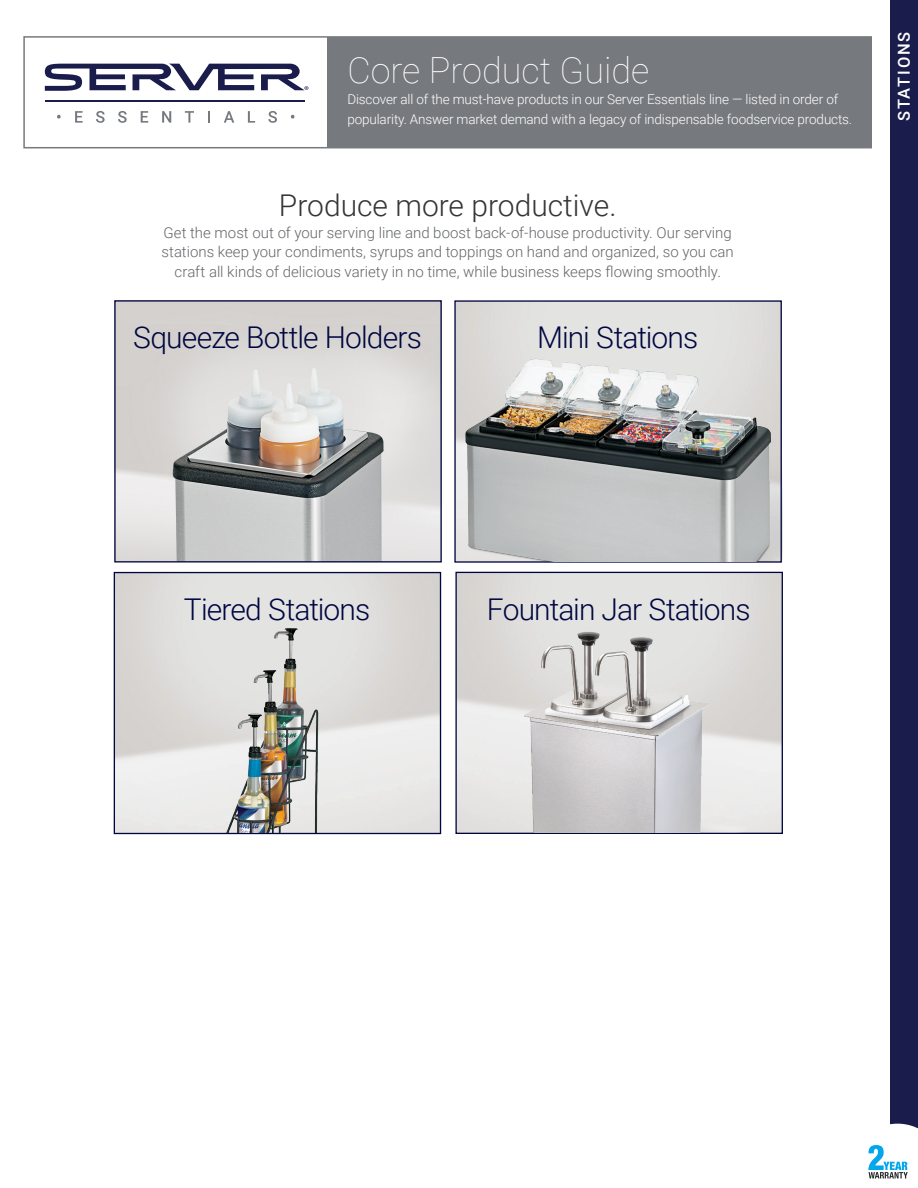
<style>
.page{position:relative;width:918px;height:1188px;background:#fff}
.page>*{position:absolute;margin:0;border:0;box-sizing:border-box;transform-origin:0 0}
.HEADLINE{font:100 36px "Roboto";color:#fff}
.t1{font:300 30px "Roboto";letter-spacing:-.035em;color:#000640}
.t2{font:300 30px "Roboto";color:#363536}
.HEADLINE-2{font:500 16.5px "Roboto";letter-spacing:.11em;color:#fff}
.t3{font:300 15px/19.5px "Roboto";color:#63666a;text-align:center}
.HEADLINE-3{font:300 13.5px/19.5px "Roboto";letter-spacing:-.01em;color:#fff}
</style>
<div class="page">
<div style="left:23px;top:36px;width:849px;height:112px;border:2px solid #767a7e"></div>
<hr style="left:45px;top:101px;width:260px;height:1px;background:#1a1d4c">
<svg style="left:57px;top:115px;width:4px;height:4px"></svg>
<svg style="left:75px;top:111px;width:8px;height:12px"></svg>
<svg style="left:96px;top:111px;width:9px;height:12px"></svg>
<svg style="left:118px;top:111px;width:9px;height:12px"></svg>
<svg style="left:141px;top:111px;width:7px;height:12px"></svg>
<svg style="left:162px;top:111px;width:9px;height:12px"></svg>
<svg style="left:185px;top:111px;width:9px;height:12px"></svg>
<svg style="left:208px;top:111px;width:2px;height:12px"></svg>
<svg style="left:224px;top:111px;width:10px;height:12px"></svg>
<svg style="left:248px;top:111px;width:7px;height:12px"></svg>
<svg style="left:268px;top:111px;width:9px;height:12px"></svg>
<svg style="left:291px;top:115px;width:3px;height:4px"></svg>
<svg style="left:45px;top:64px;width:263px;height:27px"></svg>
<div style="left:327px;top:38px;width:545px;height:109px;background:#767a7e"></div>
<div style="left:890px;top:0;width:28px;height:1188px;background:#1a1d4c"></div>
<img style="left:116px;top:302px;width:324px;height:259px">
<div style="left:114px;top:300px;width:328px;height:263px;border:1px solid #000640"></div>
<div style="left:455px;top:572px;width:328px;height:262px;border:1px solid #000640"></div>
<div style="left:114px;top:572px;width:327px;height:262px;border:1px solid #000640"></div>
<svg style="left:868px;top:1124px;width:50px;height:64px"></svg>
<img style="left:460px;top:335px;width:322px;height:226px">
<img style="left:172px;top:620px;width:222px;height:213px">
<img style="left:509px;top:624px;width:245px;height:208px">
<p class="HEADLINE" style="left:347px;top:45px;width:304px">Core Product Guide</p>
<p class="HEADLINE-3" style="left:347px;top:89px;width:506px">Discover all of the must-have products in our Server Essentials line — listed in order of popularity. Answer market demand with a legacy of indispensable foodservice products.</p>
<p class="t2" style="left:279px;top:184px;width:339px">Produce more productive.</p>
<p class="t3" style="left:162px;top:222px;width:574px">Get the most out of your serving line and boost back-of-house productivity. Our serving stations keep your condiments, syrups and toppings on hand and organized, so you can craft all kinds of delicious variety in no time, while business keeps flowing smoothly.</p>
<p class="t1" style="left:133px;top:317px;width:290px">Squeeze Bottle Holders</p>
<p class="t1" style="left:537px;top:317px;width:163px">Mini Stations</p>
<p class="HEADLINE-2" style="left:892px;top:121px;width:91px;rotate:-90deg">STATIONS</p>
<p class="t1" style="left:184px;top:588px;width:188px">Tiered Stations</p>
<p class="t1" style="left:487px;top:588px;width:265px">Fountain Jar Stations</p>
</div>
